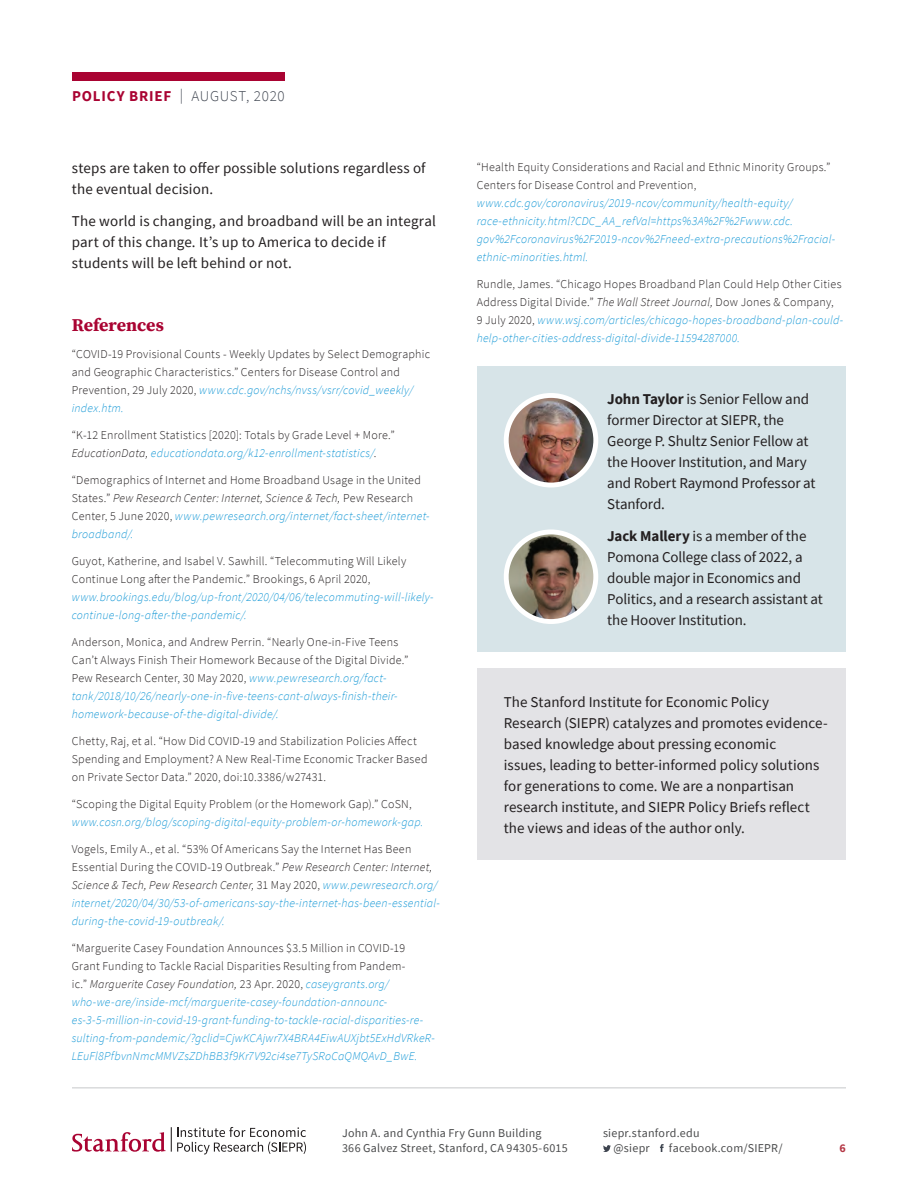
<style>
.page{position:relative;width:918px;height:1188px;background:#fff}
.page>*{position:absolute;margin:0;border:0;box-sizing:border-box;transform-origin:0 0}
.t1{font:700 18px "Source Serif Pro";letter-spacing:-.005em;color:#a90332}
.t2{font:15px/21px "Source Sans Pro";color:#231f20}
.t3{font:300 15px "Source Sans Pro";letter-spacing:.045em;color:#3e444f}
.t4{font:italic 300 12px/18px "Source Sans Pro";letter-spacing:.015em;color:#1598d6}
.t5{font:300 12px/18px "Source Sans Pro";letter-spacing:.02em;color:#231f20}
.t6{font:12px "Source Sans Pro";letter-spacing:.02em;color:#4b4c4d}
.t7{font:700 12px "Source Sans Pro";color:#b43745}
.s1{font-weight:700;color:#a90332}
.s2{font-style:italic;color:#1598d6}
.s3{font-style:italic}
.s4{font-style:normal;color:#231f20}
.s5{color:#231f20}
.s6{font-weight:700}
</style>
<div class="page">
<svg style="left:72px;top:1127px;width:234px;height:27px"></svg>
<svg style="left:603px;top:1145px;width:8px;height:7px"></svg>
<svg style="left:660px;top:1144px;width:4px;height:8px"></svg>
<div style="left:72px;top:72px;width:213px;height:9px;background:#a90332"></div>
<hr style="left:72px;top:1088px;width:774px;height:1px;background:#c7c8ca">
<div style="left:477px;top:366px;width:369px;height:286px;background:#d7e4e8"></div>
<img style="left:506px;top:395px;width:90px;height:90px;border-radius:45px">
<div style="left:504px;top:393px;width:94px;height:94px;border:5px solid #fff;border-radius:50%"></div>
<img style="left:506px;top:532px;width:90px;height:90px;border-radius:45px">
<div style="left:504px;top:529px;width:94px;height:95px;border:5px solid #fff;border-radius:50%"></div>
<div style="left:477px;top:668px;width:369px;height:192px;background:#e3e3e6"></div>
<p class="t3" style="left:72px;top:87px;width:214px"><span class="s1">POLICY BRIEF</span> | AUGUST, 2020</p>
<p class="t2" style="left:72px;top:158px;width:355px">steps are taken to offer possible solutions regardless of the eventual decision.</p>
<p class="t2" style="left:72px;top:210px;width:366px">The world is changing, and broadband will be an integral part of this change. It’s up to America to decide if students will be left behind or not.</p>
<h1 class="t1" style="left:72px;top:312px;width:94px">References</h1>
<p class="t5" style="left:72px;top:345px;width:360px">“COVID-19 Provisional Counts - Weekly Updates by Select Demographic and Geographic Characteristics.” Centers for Disease Control and Prevention, 29 July 2020, <span class="s2">www.cdc.gov/nchs/nvss/vsrr/covid_weekly/ index.htm.</span></p>
<p class="t5" style="left:72px;top:426px;width:325px">“K-12 Enrollment Statistics [2020]: Totals by Grade Level + More.”<br><span class="s3">EducationData,</span> <span class="s2">educationdata.org/k12-enrollment-statistics/</span>.</p>
<p class="t5" style="left:72px;top:471px;width:359px">“Demographics of Internet and Home Broadband Usage in the United States.” <span class="s3">Pew Research Center: Internet, Science &amp; Tech,</span> Pew Research Center, 5 June 2020, <span class="s2">www.pewresearch.org/internet/fact-sheet/internet&shy;broadband/.</span></p>
<p class="t5" style="left:72px;top:552px;width:336px">Guyot, Katherine, and Isabel V. Sawhill. “Telecommuting Will Likely<br>Continue Long after the Pandemic.” Brookings, 6 April 2020,</p>
<p class="t4" style="left:72px;top:588px;width:363px">www.brookings.edu/blog/up-front/2020/04/06/telecommuting-will-likely&shy;continue-long-after-the-pandemic/.</p>
<p class="t5" style="left:72px;top:633px;width:338px">Anderson, Monica, and Andrew Perrin. “Nearly One-in-Five Teens Can’t Always Finish Their Homework Because of the Digital Divide.” Pew Research Center, 30 May 2020, <span class="s2">www.pewresearch.org/fact&shy;tank/2018/10/26/nearly-one-in-five-teens-cant-always-finish-their&shy;homework-because-of-the-digital-divide/.</span></p>
<p class="t5" style="left:72px;top:732px;width:357px">Chetty, Raj, et al. “How Did COVID-19 and Stabilization Policies Affect<br>Spending and Employment? A New Real-Time Economic Tracker Based on Private Sector Data.” 2020, doi:10.3386/w27431.</p>
<p class="t5" style="left:72px;top:795px;width:342px">“Scoping the Digital Equity Problem (or the Homework Gap).” CoSN,</p>
<p class="t4" style="left:72px;top:813px;width:353px">www.cosn.org/blog/scoping-digital-equity-problem-or-homework-gap.</p>
<p class="t4" style="left:72px;top:840px;width:370px"><span class="s4">Vogels, Emily A., et al. “53% Of Americans Say the Internet Has Been Essential During the COVID-19 Outbreak.”</span> <span class="s5">Pew Research Center: Internet, Science &amp; Tech, Pew Research Center,</span> <span class="s4">31 May 2020,</span> www.pewresearch.org/ internet/2020/04/30/53-of-americans-say-the-internet-has-been-essential&shy;during-the-covid-19-outbreak/.</p>
<p class="t4" style="left:72px;top:939px;width:365px"><span class="s4">“Marguerite Casey Foundation Announces $3.5 Million in COVID-19<br>Grant Funding to Tackle Racial Disparities Resulting from Pandem-<br>ic.”</span> <span class="s5">Marguerite Casey Foundation,</span> <span class="s4">23 Apr. 2020,</span> caseygrants.org/ who-we-are/inside-mcf/marguerite-casey-foundation-announc&shy;es-3-5-million-in-covid-19-grant-funding-to-tackle-racial-disparities-re&shy;sulting-from-pandemic/?gclid=CjwKCAjwr7X4BRA4EiwAUXjbt5ExHdVRkeR-LEuFl8PfbvnNmcMMVZsZDhBB3f9Kr7V92ci4se7TySRoCaQMQAvD_BwE.</p>
<p class="t5" style="left:477px;top:158px;width:355px">“Health Equity Considerations and Racial and Ethnic Minority Groups.”<br>Centers for Disease Control and Prevention,</p>
<p class="t4" style="left:477px;top:194px;width:360px">www.cdc.gov/coronavirus/2019-ncov/community/health-equity/ race-ethnicity.html?CDC_AA_refVal=https%3A%2F%2Fwww.cdc. gov%2Fcoronavirus%2F2019-ncov%2Fneed-extra-precautions%2Fracial&shy;ethnic-minorities.html.</p>
<p class="t4" style="left:477px;top:275px;width:368px"><span class="s4">Rundle, James. “Chicago Hopes Broadband Plan Could Help Other Cities Address Digital Divide.”</span> <span class="s5">The Wall Street Journal,</span> <span class="s4">Dow Jones &amp; Company,<br>9 July 2020,</span> www.wsj.com/articles/chicago-hopes-broadband-plan-could&shy;help-other-cities-address-digital-divide-11594287000.</p>
<p class="t2" style="left:607px;top:389px;width:210px"><span class="s6">John Taylor</span> is Senior Fellow and former Director at SIEPR, the<br>George P. Shultz Senior Fellow at the Hoover Institution, and Mary and Robert Raymond Professor at<br>Stanford.</p>
<p class="t2" style="left:607px;top:525px;width:217px"><span class="s6">Jack Mallery</span> is a member of the<br>Pomona College class of 2022, a double major in Economics and<br>Politics, and a research assistant at the Hoover Institution.</p>
<p class="t2" style="left:504px;top:691px;width:325px">The Stanford Institute for Economic Policy Research (SIEPR) catalyzes and promotes evidence&shy;based knowledge about pressing economic<br>issues, leading to better-informed policy solutions for generations to come. We are a nonpartisan research institute, and SIEPR Policy Briefs reflect the views and ideas of the author only.</p>
<p class="t6" style="left:342px;top:1125px;width:201px">John A. and Cynthia Fry Gunn Building</p>
<p class="t6" style="left:603px;top:1125px;width:98px">siepr.stanford.edu</p>
<p class="t6" style="left:342px;top:1140px;width:227px">366 Galvez Street, Stanford, CA 94305-6015</p>
<p class="t6" style="left:614px;top:1140px;width:38px">@siepr</p>
<p class="t6" style="left:669px;top:1140px;width:115px">facebook.com/SIEPR/</p>
<p class="t7" style="left:840px;top:1140px;width:8px">6</p>
</div>
